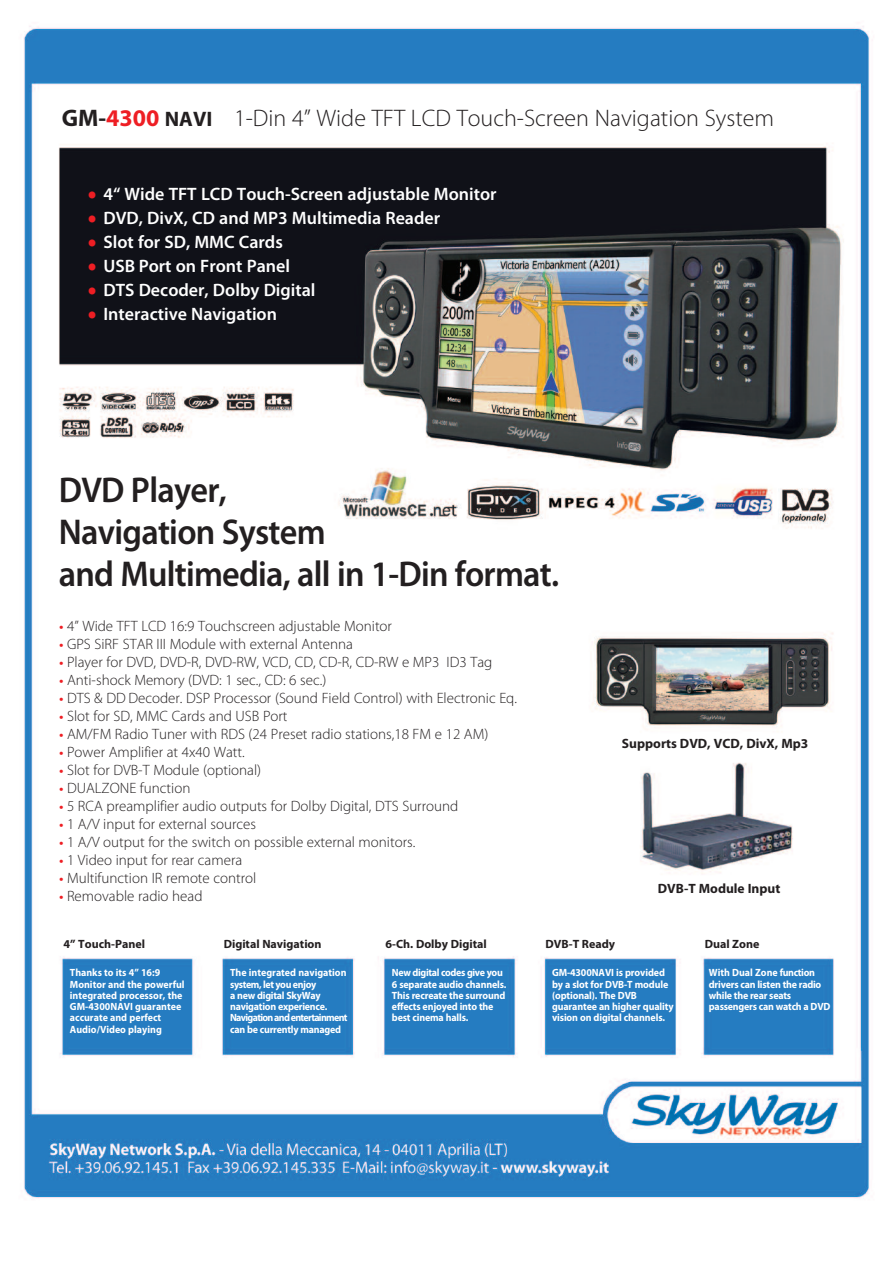
<style>
.page{position:relative;width:893px;height:1263px;background:#fff}
.page>*{position:absolute;margin:0;border:0;box-sizing:border-box;transform-origin:0 0}
.t1{font:600 36px/42px "Myriad Pro";letter-spacing:-.02em;color:#231f20;scale:.95 1}
.t2{font:300 24px "Myriad Pro";color:#231f20}
.t3{font:600 18px "Myriad Pro";color:#fff}
.t4{font:300 15px "Myriad Pro";color:#231f20}
.t5{font:700 13.5px "Myriad Pro";color:#231f20}
.t6{font:700 12px "Myriad Pro";color:#231f20}
.t7{font:700 10.5px/11.2px "Myriad Pro";letter-spacing:-.015em;color:#fff;scale:.95 1}
.s1{font-weight:700}
.s2{font-weight:700;color:#ee1e24}
.s3{font-weight:700;font-size:21px}
.s4{font-weight:700;font-size:27px;color:#ee1e24}
.s5{font-size:18px;color:#ee1e24}
</style>
<div class="page">
<img style="left:23px;top:26px;width:850px;height:1173px">
<h2 class="t2" style="left:62px;top:109px;width:714px"><span class="s1">GM-</span><span class="s2">4300</span> <span class="s3">NAVI</span> 1-Din 4” Wide TFT LCD Touch-Screen Navigation System</h2>
<p class="t3" style="left:88px;top:187px;width:410px"><span class="s4">•</span> 4“ Wide TFT LCD Touch-Screen adjustable Monitor</p>
<p class="t3" style="left:88px;top:211px;width:354px"><span class="s4">•</span> DVD, DivX, CD and MP3 Multimedia Reader</p>
<p class="t3" style="left:88px;top:235px;width:197px"><span class="s4">•</span> Slot for SD, MMC Cards</p>
<p class="t3" style="left:88px;top:259px;width:204px"><span class="s4">•</span> USB Port on Front Panel</p>
<p class="t3" style="left:88px;top:283px;width:229px"><span class="s4">•</span> DTS Decoder, Dolby Digital</p>
<p class="t3" style="left:88px;top:307px;width:191px"><span class="s4">•</span> Interactive Navigation</p>
<h1 class="t1" style="left:59px;top:471px;width:528px">DVD Player,<br>Navigation System<br>and Multimedia, all in 1-Din format.</h1>
<p class="t4" style="left:59px;top:620px;width:335px"><span class="s5">•</span> 4” Wide TFT LCD 16:9 Touchscreen adjustable Monitor</p>
<p class="t4" style="left:59px;top:638px;width:296px"><span class="s5">•</span> GPS SiRF STAR III Module with external Antenna</p>
<p class="t4" style="left:59px;top:656px;width:435px"><span class="s5">•</span> Player for DVD, DVD-R, DVD-RW, VCD, CD, CD-R, CD-RW e MP3 ID3 Tag</p>
<p class="t4" style="left:59px;top:674px;width:269px"><span class="s5">•</span> Anti-shock Memory (DVD: 1 sec., CD: 6 sec.)</p>
<p class="t4" style="left:59px;top:692px;width:460px"><span class="s5">•</span> DTS &amp; DD Decoder. DSP Processor (Sound Field Control) with Electronic Eq.</p>
<p class="t4" style="left:59px;top:710px;width:230px"><span class="s5">•</span> Slot for SD, MMC Cards and USB Port</p>
<p class="t4" style="left:59px;top:728px;width:431px"><span class="s5">•</span> AM/FM Radio Tuner with RDS (24 Preset radio stations,18 FM e 12 AM)</p>
<p class="t4" style="left:59px;top:746px;width:187px"><span class="s5">•</span> Power Amplifier at 4x40 Watt.</p>
<p class="t4" style="left:59px;top:764px;width:204px"><span class="s5">•</span> Slot for DVB-T Module (optional)</p>
<p class="t4" style="left:59px;top:782px;width:133px"><span class="s5">•</span> DUALZONE function</p>
<p class="t4" style="left:59px;top:800px;width:401px"><span class="s5">•</span> 5 RCA preamplifier audio outputs for Dolby Digital, DTS Surround</p>
<p class="t4" style="left:59px;top:818px;width:199px"><span class="s5">•</span> 1 A/V input for external sources</p>
<p class="t4" style="left:59px;top:836px;width:358px"><span class="s5">•</span> 1 A/V output for the switch on possible external monitors.</p>
<p class="t4" style="left:59px;top:854px;width:185px"><span class="s5">•</span> 1 Video input for rear camera</p>
<p class="t4" style="left:59px;top:872px;width:199px"><span class="s5">•</span> Multifunction IR remote control</p>
<p class="t4" style="left:59px;top:890px;width:145px"><span class="s5">•</span> Removable radio head</p>
<p class="t5" style="left:622px;top:739px;width:188px">Supports DVD, VCD, DivX, Mp3</p>
<p class="t5" style="left:658px;top:883px;width:124px">DVB-T Module Input</p>
<p class="t6" style="left:64px;top:939px;width:83px">4” Touch-Panel</p>
<p class="t7" style="left:70px;top:968px;width:122px">Thanks to its 4” 16:9<br>Monitor and the powerful integrated processor, the<br>GM-4300NAVI guarantee accurate and perfect<br>Audio/Video playing</p>
<p class="t6" style="left:224px;top:939px;width:99px">Digital Navigation</p>
<p class="t7" style="left:230px;top:968px;width:125px">The integrated navigation system, let you enjoy<br>a new digital SkyWay navigation experience.<br>Navigation and entertainment can be currently managed</p>
<p class="t6" style="left:386px;top:939px;width:103px">6-Ch. Dolby Digital</p>
<p class="t7" style="left:392px;top:968px;width:122px">New digital codes give you<br>6 separate audio channels.<br>This recreate the surround effects enjoyed into the best cinema halls.</p>
<p class="t6" style="left:546px;top:939px;width:71px">DVB-T Ready</p>
<p class="t7" style="left:552px;top:968px;width:129px">GM-4300NAVI is provided by a slot for DVB-T module (optional). The DVB guarantee an higher quality vision on digital channels.</p>
<p class="t6" style="left:705px;top:939px;width:56px">Dual Zone</p>
<p class="t7" style="left:709px;top:968px;width:129px">With Dual Zone function drivers can listen the radio while the rear seats passengers can watch a DVD</p>
</div>
